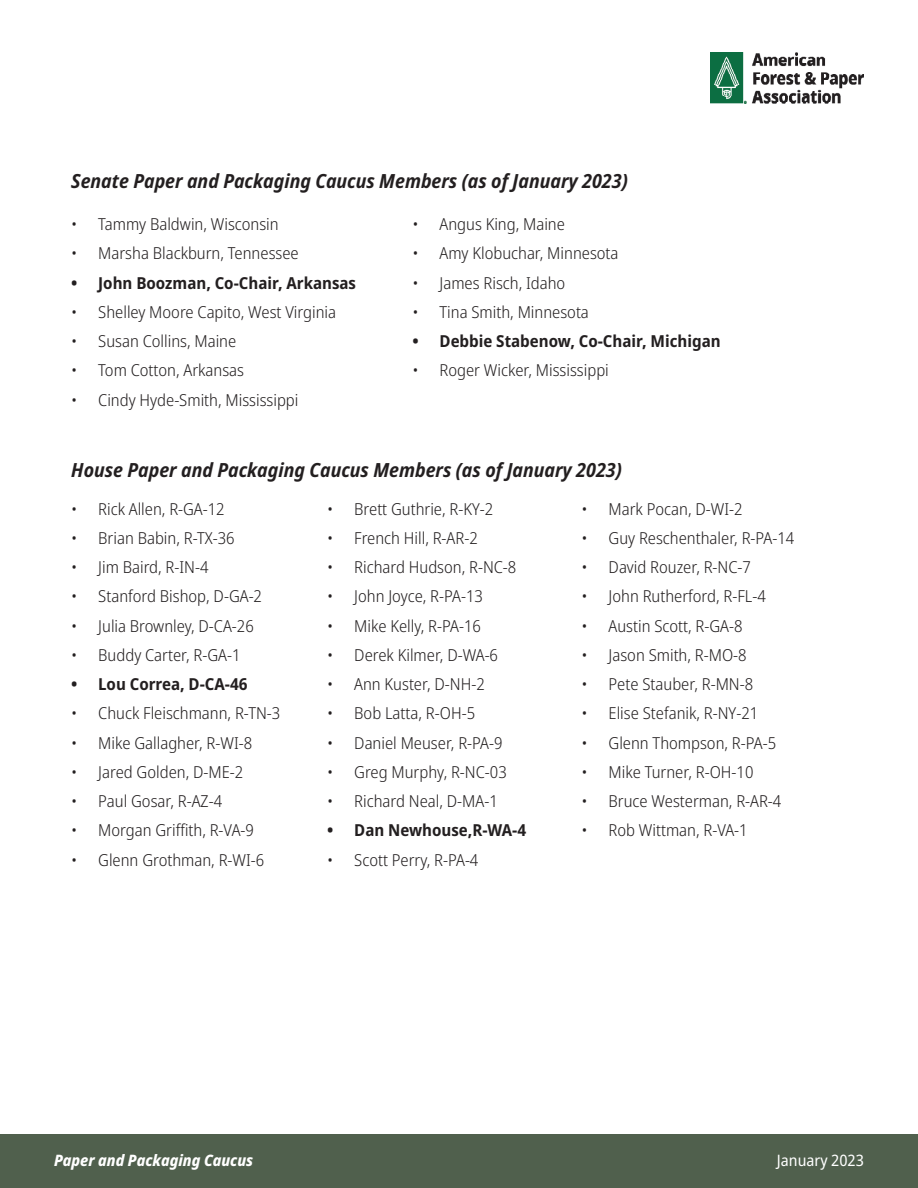
<style>
.page{position:relative;width:918px;height:1188px;background:#fff}
.page>*{position:absolute;margin:0;border:0;box-sizing:border-box;transform-origin:0 0}
.t1{font:italic 700 semi-condensed 19.5px "Noto Sans";color:#231f20}
.t2{font:300 semi-condensed 16.5px "Noto Sans";color:#231f20}
.t3{font:700 semi-condensed 16.5px "Noto Sans";color:#231f20}
.t4{font:italic 800 semi-condensed 15.75px "Noto Sans";color:#fff}
.t5{font:semi-condensed 15.75px "Noto Sans";color:#fff}
</style>
<div class="page">
<img style="left:710px;top:53px;width:154px;height:50px">
<div style="left:0;top:1134px;width:918px;height:54px;background:#50604d"></div>
<p class="t1" style="left:71px;top:167px;width:558px">Senate Paper and Packaging Caucus Members (as of January 2023)</p>
<p class="t2" style="left:71px;top:213px;width:209px">• Tammy Baldwin, Wisconsin</p>
<p class="t2" style="left:71px;top:242px;width:229px">• Marsha Blackburn, Tennessee</p>
<p class="t3" style="left:71px;top:271px;width:286px">• John Boozman, Co-Chair, Arkansas</p>
<p class="t2" style="left:71px;top:300px;width:266px">• Shelley Moore Capito, West Virginia</p>
<p class="t2" style="left:71px;top:330px;width:167px">• Susan Collins, Maine</p>
<p class="t2" style="left:71px;top:359px;width:174px">• Tom Cotton, Arkansas</p>
<p class="t2" style="left:71px;top:388px;width:229px">• Cindy Hyde-Smith, Mississippi</p>
<p class="t2" style="left:413px;top:213px;width:154px">• Angus King, Maine</p>
<p class="t2" style="left:413px;top:242px;width:208px">• Amy Klobuchar, Minnesota</p>
<p class="t2" style="left:413px;top:271px;width:154px">• James Risch, Idaho</p>
<p class="t2" style="left:413px;top:300px;width:178px">• Tina Smith, Minnesota</p>
<p class="t3" style="left:413px;top:329px;width:310px">• Debbie Stabenow, Co-Chair, Michigan</p>
<p class="t2" style="left:413px;top:359px;width:198px">• Roger Wicker, Mississippi</p>
<p class="t1" style="left:71px;top:456px;width:552px">House Paper and Packaging Caucus Members (as of January 2023)</p>
<p class="t2" style="left:71px;top:497px;width:155px">• Rick Allen, R-GA-12</p>
<p class="t2" style="left:71px;top:526px;width:165px">• Brian Babin, R-TX-36</p>
<p class="t2" style="left:71px;top:556px;width:139px">• Jim Baird, R-IN-4</p>
<p class="t2" style="left:71px;top:585px;width:192px">• Stanford Bishop, D-GA-2</p>
<p class="t2" style="left:71px;top:614px;width:184px">• Julia Brownley, D-CA-26</p>
<p class="t2" style="left:71px;top:643px;width:171px">• Buddy Carter, R-GA-1</p>
<p class="t3" style="left:71px;top:672px;width:178px">• Lou Correa, D-CA-46</p>
<p class="t2" style="left:71px;top:702px;width:211px">• Chuck Fleischmann, R-TN-3</p>
<p class="t2" style="left:71px;top:731px;width:182px">• Mike Gallagher, R-WI-8</p>
<p class="t2" style="left:71px;top:760px;width:174px">• Jared Golden, D-ME-2</p>
<p class="t2" style="left:71px;top:790px;width:152px">• Paul Gosar, R-AZ-4</p>
<p class="t2" style="left:71px;top:819px;width:184px">• Morgan Griffith, R-VA-9</p>
<p class="t2" style="left:71px;top:848px;width:195px">• Glenn Grothman, R-WI-6</p>
<p class="t2" style="left:327px;top:497px;width:168px">• Brett Guthrie, R-KY-2</p>
<p class="t2" style="left:327px;top:526px;width:152px">• French Hill, R-AR-2</p>
<p class="t2" style="left:327px;top:556px;width:191px">• Richard Hudson, R-NC-8</p>
<p class="t2" style="left:327px;top:585px;width:157px">• John Joyce, R-PA-13</p>
<p class="t2" style="left:327px;top:614px;width:155px">• Mike Kelly, R-PA-16</p>
<p class="t2" style="left:327px;top:643px;width:172px">• Derek Kilmer, D-WA-6</p>
<p class="t2" style="left:327px;top:673px;width:159px">• Ann Kuster, D-NH-2</p>
<p class="t2" style="left:327px;top:702px;width:149px">• Bob Latta, R-OH-5</p>
<p class="t2" style="left:327px;top:731px;width:177px">• Daniel Meuser, R-PA-9</p>
<p class="t2" style="left:327px;top:760px;width:181px">• Greg Murphy, R-NC-03</p>
<p class="t2" style="left:327px;top:790px;width:172px">• Richard Neal, D-MA-1</p>
<p class="t3" style="left:327px;top:819px;width:201px">• Dan Newhouse,R-WA-4</p>
<p class="t2" style="left:327px;top:848px;width:153px">• Scott Perry, R-PA-4</p>
<p class="t2" style="left:582px;top:497px;width:162px">• Mark Pocan, D-WI-2</p>
<p class="t2" style="left:582px;top:526px;width:214px">• Guy Reschenthaler, R-PA-14</p>
<p class="t2" style="left:582px;top:556px;width:171px">• David Rouzer, R-NC-7</p>
<p class="t2" style="left:582px;top:585px;width:186px">• John Rutherford, R-FL-4</p>
<p class="t2" style="left:582px;top:614px;width:162px">• Austin Scott, R-GA-8</p>
<p class="t2" style="left:582px;top:643px;width:167px">• Jason Smith, R-MO-8</p>
<p class="t2" style="left:582px;top:673px;width:173px">• Pete Stauber, R-MN-8</p>
<p class="t2" style="left:582px;top:702px;width:178px">• Elise Stefanik, R-NY-21</p>
<p class="t2" style="left:582px;top:731px;width:196px">• Glenn Thompson, R-PA-5</p>
<p class="t2" style="left:582px;top:760px;width:173px">• Mike Turner, R-OH-10</p>
<p class="t2" style="left:582px;top:790px;width:201px">• Bruce Westerman, R-AR-4</p>
<p class="t2" style="left:582px;top:819px;width:168px">• Rob Wittman, R-VA-1</p>
<p class="t4" style="left:54px;top:1149px;width:201px">Paper and Packaging Caucus</p>
<p class="t5" style="left:777px;top:1150px;width:89px">January 2023</p>
</div>
